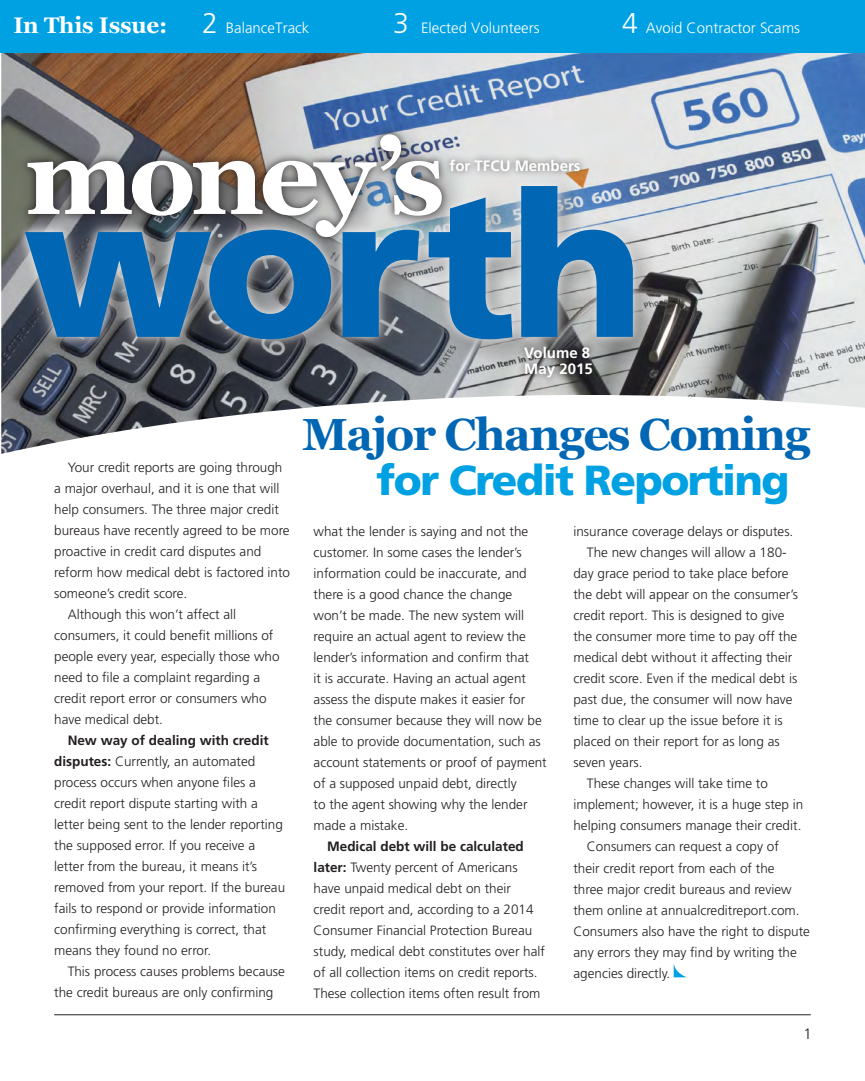
<style>
.page{position:relative;width:865px;height:1081px;background:#fff}
.page>*{position:absolute;margin:0;border:0;box-sizing:border-box;transform-origin:0 0}
.t1{font:900 201px "Frutiger";letter-spacing:-.03em;color:#0166b3}
.t2{font:700 106.5px "Georgia";letter-spacing:-.05em;color:#fff}
.t3{font:700 45px "Georgia";letter-spacing:-.035em;color:#0166b3}
.t4{font:900 42px "Frutiger";letter-spacing:-.035em;color:#00a1e3}
.t5{font:700 22.5px "Georgia";letter-spacing:-.01em;color:#fff}
.t6{font:300 15px "Frutiger";color:#fff}
.t7{font:700 15px "Frutiger";color:#fff}
.t8{font:300 15px "Frutiger";color:#231f20}
.Normal__Web{font:300 13.5px/21px "Frutiger";color:#231f20}
.s1{font-size:28.5px}
.s2{font-weight:700}
</style>
<div class="page">
<img style="left:1px;top:52px;width:863px;height:402px">
<div style="left:0;top:0;width:864px;height:52px;background:#00a1e3"></div>
<svg style="left:673px;top:963px;width:13px;height:14px"></svg>
<hr style="left:54px;top:1014px;width:756px;height:1px;background:#231f20">
<div style="left:11px;top:119px;width:650px;height:249px;background:#231f20;opacity:.6"></div>
<div style="left:20px;top:126px;width:429px;height:119px;background:#231f20;opacity:.9"></div>
<div style="left:5px;top:162px;width:651px;height:200px;background:#fff;opacity:.53"></div>
<div style="left:16px;top:176px;width:626px;height:172px;background:#fff;opacity:.75"></div>
<div style="left:443px;top:153px;width:143px;height:26px;background:#231f20;opacity:.7"></div>
<div style="left:517px;top:339px;width:82px;height:45px;background:#231f20;opacity:.7"></div>
<p class="t5" style="left:13px;top:8px;width:155px">In This Issue:</p>
<p class="t6" style="left:202px;top:19px;width:109px"><span class="s1">2</span> BalanceTrack</p>
<p class="t6" style="left:393px;top:19px;width:148px"><span class="s1">3</span> Elected Volunteers</p>
<p class="t6" style="left:622px;top:19px;width:179px"><span class="s1">4</span> Avoid Contractor Scams</p>
<p class="t2" style="left:25px;top:97px;width:421px">money’s</p>
<p class="t7" style="left:449px;top:157px;width:132px">for TFCU Members</p>
<p class="t1" style="left:23px;top:145px;width:622px">worth</p>
<p class="t7" style="left:524px;top:343px;width:67px">Volume 8</p>
<p class="t7" style="left:524px;top:360px;width:70px">May 2015</p>
<p class="Normal__Web" style="left:54px;top:456px;width:237px;text-indent:14px">Your credit reports are going through a major overhaul, and it is one that will help consumers. The three major credit bureaus have recently agreed to be more proactive in credit card disputes and reform how medical debt is factored into someone’s credit score.</p>
<p class="Normal__Web" style="left:54px;top:603px;width:227px;text-indent:14px">Although this won’t affect all consumers, it could benefit millions of people every year, especially those who need to file a complaint regarding a credit report error or consumers who have medical debt.</p>
<p class="Normal__Web" style="left:54px;top:729px;width:232px;text-indent:14px"><span class="s2">New way of dealing with credit disputes:</span> Currently, an automated process occurs when anyone files a credit report dispute starting with a letter being sent to the lender reporting the supposed error. If you receive a letter from the bureau, it means it’s removed from your report. If the bureau fails to respond or provide information confirming everything is correct, that means they found no error.</p>
<p class="Normal__Web" style="left:54px;top:960px;width:232px;text-indent:14px">This process causes problems because the credit bureaus are only confirming</p>
<p class="t3" style="left:302px;top:400px;width:510px">Major Changes Coming</p>
<p class="t4" style="left:376px;top:454px;width:414px">for Credit Reporting</p>
<p class="Normal__Web" style="left:313px;top:521px;width:235px">what the lender is saying and not the customer. In some cases the lender’s information could be inaccurate, and there is a good chance the change won’t be made. The new system will require an actual agent to review the lender’s information and confirm that<br>it is accurate. Having an actual agent assess the dispute makes it easier for the consumer because they will now be able to provide documentation, such as account statements or proof of payment of a supposed unpaid debt, directly<br>to the agent showing why the lender made a mistake.</p>
<p class="Normal__Web" style="left:313px;top:836px;width:233px;text-indent:14px"><span class="s2">Medical debt will be calculated later:</span> Twenty percent of Americans have unpaid medical debt on their credit report and, according to a 2014<br>Consumer Financial Protection Bureau study, medical debt constitutes over half of all collection items on credit reports.<br>These collection items often result from</p>
<p class="Normal__Web" style="left:573px;top:521px;width:221px">insurance coverage delays or disputes.</p>
<p class="Normal__Web" style="left:573px;top:542px;width:226px;text-indent:14px">The new changes will allow a 180- day grace period to take place before the debt will appear on the consumer’s credit report. This is designed to give the consumer more time to pay off the medical debt without it affecting their credit score. Even if the medical debt is past due, the consumer will now have time to clear up the issue before it is placed on their report for as long as seven years.</p>
<p class="Normal__Web" style="left:573px;top:773px;width:231px;text-indent:14px">These changes will take time to implement; however, it is a huge step in helping consumers manage their credit.</p>
<p class="Normal__Web" style="left:573px;top:836px;width:238px;text-indent:14px">Consumers can request a copy of<br>their credit report from each of the<br>three major credit bureaus and review them online at annualcreditreport.com.<br>Consumers also have the right to dispute any errors they may find by writing the agencies directly.</p>
<p class="t8" style="left:803px;top:1025px;width:10px">1</p>
</div>
